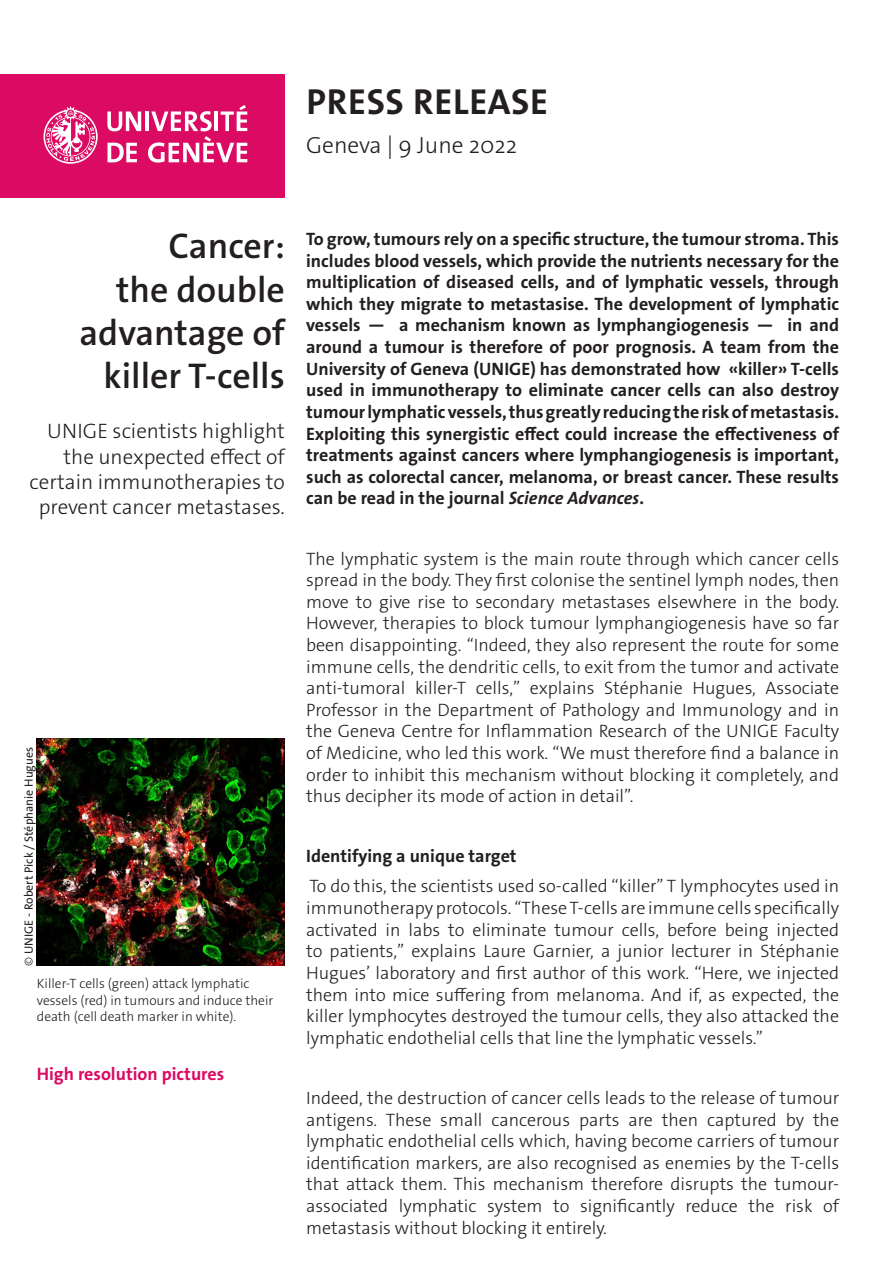
<style>
.page{position:relative;width:893px;height:1263px;background:#fff}
.page>*{position:absolute;margin:0;border:0;box-sizing:border-box;transform-origin:0 0}
._4__texte_courant{font:700 36.3px "The Sans Os F";letter-spacing:.02em;color:#231f20}
._1__grand_titre{font:600 36px/43.2px "The Sans Os F";color:#231f20;text-align:right}
._4__texte_courant-2{font:300 23.4px "The Sans Os F";color:#231f20}
._1__grand_titre-2{font:300 21px/25.2px "The Sans Os F";color:#231f20;text-align:right}
._4__texte_courant-3{font:300 18px/21.6px "The Sans Os F";color:#231f20;text-align:justify}
._4__texte_courant-4{font:700 18px/21.6px "The Sans Os F";color:#231f20;text-align:justify}
.t1{font:700 18px "The Sans Os F";color:#db0a62}
.t2{font:300 13.5px/16.2px "The Sans Os F";color:#231f20}
.t3{font:12px "The Sans Os F";color:#231f20}
.s1{font-weight:300}
.s2{font-style:italic}
</style>
<div class="page">
<div style="left:0;top:74px;width:285px;height:124px;background:#db0a62"></div>
<svg style="left:44px;top:106px;width:54px;height:58px"></svg>
<svg style="left:107px;top:111px;width:34px;height:20px"></svg>
<hr style="left:145px;top:111px;width:4px;height:20px;background:#fff">
<svg style="left:107px;top:143px;width:30px;height:19px"></svg>
<svg style="left:148px;top:105px;width:99px;height:58px"></svg>
<img style="left:37px;top:739px;width:248px;height:227px">
<p class="_4__texte_courant" style="left:306px;top:78px;width:243px">PRESS RELEASE</p>
<p class="_4__texte_courant-2" style="left:306px;top:130px;width:212px">Geneva | 9 June 2022</p>
<p class="_1__grand_titre" style="left:79px;top:225px;width:207px">Cancer:<br>the double advantage of killer T-cells</p>
<p class="_1__grand_titre-2" style="left:30px;top:419px;width:257px">UNIGE scientists highlight the unexpected effect of certain immunotherapies to prevent cancer metastases.</p>
<p class="t3" style="left:21px;top:966px;width:220px;rotate:-90deg"><span class="s1">©</span> UNIGE - Robert Pick / Stéphanie Hugues</p>
<p class="t2" style="left:37px;top:976px;width:238px">Killer-T cells (green) attack lymphatic vessels (red) in tumours and induce their death (cell death marker in white).</p>
<p class="t1" style="left:37px;top:1062px;width:189px">High resolution pictures</p>
<p class="_4__texte_courant-4" style="left:306px;top:228px;width:534px">To grow, tumours rely on a specific structure, the tumour stroma. This includes blood vessels, which provide the nutrients necessary for the multiplication of diseased cells, and of lymphatic vessels, through which they migrate to metastasise. The development of lymphatic vessels — a mechanism known as lymphangiogenesis — in and around a tumour is therefore of poor prognosis. A team from the University of Geneva (UNIGE) has demonstrated how «killer» T-cells used in immunotherapy to eliminate cancer cells can also destroy tumour lymphatic vessels, thus greatly reducing the risk of metastasis.<br>Exploiting this synergistic effect could increase the effectiveness of treatments against cancers where lymphangiogenesis is important, such as colorectal cancer, melanoma, or breast cancer. These results can be read in the journal <span class="s2">Science Advances</span>.</p>
<p class="_4__texte_courant-3" style="left:306px;top:548px;width:534px">The lymphatic system is the main route through which cancer cells spread in the body. They first colonise the sentinel lymph nodes, then move to give rise to secondary metastases elsewhere in the body.<br>However, therapies to block tumour lymphangiogenesis have so far been disappointing. “Indeed, they also represent the route for some immune cells, the dendritic cells, to exit from the tumor and activate anti-tumoral killer-T cells,” explains Stéphanie Hugues, Associate Professor in the Department of Pathology and Immunology and in the Geneva Centre for Inflammation Research of the UNIGE Faculty of Medicine, who led this work. “We must therefore find a balance in order to inhibit this mechanism without blocking it completely, and thus decipher its mode of action in detail”.</p>
<p class="_4__texte_courant-4" style="left:306px;top:846px;width:212px">Identifying a unique target</p>
<p class="_4__texte_courant-3" style="left:306px;top:876px;width:534px">To do this, the scientists used so-called ‘‘killer’’ T lymphocytes used in immunotherapy protocols. ‘‘These T-cells are immune cells specifically activated in labs to eliminate tumour cells, before being injected to patients,’’ explains Laure Garnier, a junior lecturer in Stéphanie Hugues’ laboratory and first author of this work. ‘‘Here, we injected them into mice suffering from melanoma. And if, as expected, the killer lymphocytes destroyed the tumour cells, they also attacked the lymphatic endothelial cells that line the lymphatic vessels.”</p>
<p class="_4__texte_courant-3" style="left:306px;top:1087px;width:534px">Indeed, the destruction of cancer cells leads to the release of tumour antigens. These small cancerous parts are then captured by the lymphatic endothelial cells which, having become carriers of tumour identification markers, are also recognised as enemies by the T-cells that attack them. This mechanism therefore disrupts the tumour&shy;associated lymphatic system to significantly reduce the risk of metastasis without blocking it entirely.</p>
</div>
